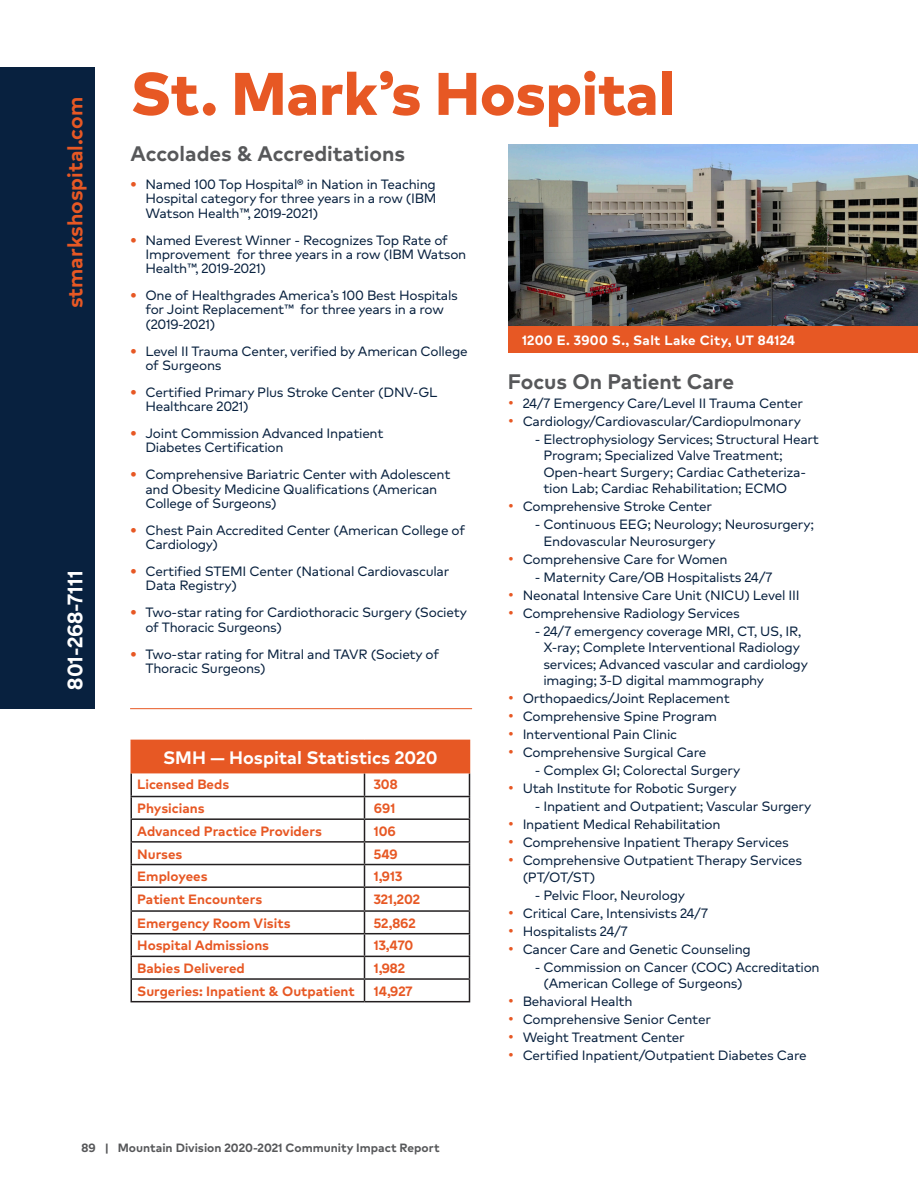
<style>
.page{position:relative;width:918px;height:1188px;background:#fff}
.page>*{position:absolute;margin:0;border:0;box-sizing:border-box;transform-origin:0 0}
.H2_Navy{font:800 60px "Markfor HCA";color:#e75824}
.H4_Navy{font:700 21px "Markfor HCA";color:#57585a}
.t1{font:700 21px "Markfor HCA";color:#e75824}
.t2{font:700 21px "Markfor HCA";color:#fff}
.t3{font:700 18px "Markfor HCA";color:#fff}
.t4{font:13.5px/14.2px "Markfor HCA";letter-spacing:-.02em;color:#08213f}
.t5{font:700 13.5px "Markfor HCA";color:#e75824}
.t6{font:700 13.5px "Markfor HCA";letter-spacing:.025em;color:#fff}
.t7{font:700 12px "Markfor HCA";color:#57585a}
.s1{font-weight:800;color:#e75824}
.s2{font-size:15px;color:#e75824}
</style>
<div class="page">
<img style="left:508px;top:145px;width:410px;height:181px">
<div style="left:0;top:68px;width:94px;height:641px;background:#08213f"></div>
<div style="left:131px;top:740px;width:339px;height:33px;background:#e75824"></div>
<hr style="left:130px;top:773px;width:2px;height:23px;background:#231f20">
<hr style="left:130px;top:796px;width:234px;height:1px;background:#231f20">
<hr style="left:130px;top:797px;width:2px;height:21px;background:#231f20">
<hr style="left:364px;top:796px;width:106px;height:1px;background:#231f20">
<hr style="left:130px;top:818px;width:234px;height:2px;background:#231f20">
<hr style="left:130px;top:820px;width:2px;height:21px;background:#231f20">
<hr style="left:364px;top:818px;width:106px;height:2px;background:#231f20">
<hr style="left:130px;top:841px;width:234px;height:2px;background:#231f20">
<hr style="left:130px;top:843px;width:2px;height:21px;background:#231f20">
<hr style="left:364px;top:841px;width:106px;height:2px;background:#231f20">
<hr style="left:130px;top:864px;width:234px;height:1px;background:#231f20">
<hr style="left:130px;top:865px;width:2px;height:21px;background:#231f20">
<hr style="left:364px;top:864px;width:106px;height:1px;background:#231f20">
<hr style="left:130px;top:886px;width:234px;height:2px;background:#231f20">
<hr style="left:130px;top:888px;width:2px;height:22px;background:#231f20">
<hr style="left:364px;top:886px;width:106px;height:2px;background:#231f20">
<hr style="left:130px;top:910px;width:234px;height:2px;background:#231f20">
<hr style="left:130px;top:912px;width:2px;height:21px;background:#231f20">
<hr style="left:364px;top:910px;width:106px;height:2px;background:#231f20">
<hr style="left:130px;top:933px;width:234px;height:1px;background:#231f20">
<hr style="left:130px;top:934px;width:2px;height:22px;background:#231f20">
<hr style="left:364px;top:933px;width:106px;height:1px;background:#231f20">
<hr style="left:130px;top:956px;width:234px;height:1px;background:#231f20">
<hr style="left:130px;top:957px;width:2px;height:21px;background:#231f20">
<hr style="left:364px;top:956px;width:106px;height:1px;background:#231f20">
<hr style="left:130px;top:978px;width:234px;height:2px;background:#231f20">
<hr style="left:130px;top:980px;width:2px;height:21px;background:#231f20">
<hr style="left:364px;top:978px;width:106px;height:2px;background:#231f20">
<svg style="left:364px;top:773px;width:1px;height:228px"></svg>
<svg style="left:469px;top:773px;width:1px;height:228px"></svg>
<hr style="left:130px;top:1001px;width:234px;height:1px;background:#231f20">
<hr style="left:364px;top:1001px;width:106px;height:1px;background:#231f20">
<hr style="left:130px;top:740px;width:234px;height:1px;background:#e75824">
<hr style="left:130px;top:741px;width:2px;height:31px;background:#e75824">
<hr style="left:130px;top:772px;width:234px;height:1px;background:#e75824">
<hr style="left:130px;top:708px;width:342px;height:1px;background:#e75824">
<div style="left:508px;top:326px;width:410px;height:26px;background:#e75824"></div>
<p class="t1" style="left:59px;top:308px;width:213px;rotate:-90deg">stmarkshospital.com</p>
<p class="t2" style="left:59px;top:690px;width:120px;rotate:-90deg">801-268-7111</p>
<p class="H2_Navy" style="left:130px;top:47px;width:546px">St. Mark’s Hospital</p>
<p class="H4_Navy" style="left:130px;top:138px;width:276px">Accolades &amp; Accreditations</p>
<p class="t4" style="left:146px;top:177px;width:293px;text-align:justify;text-indent:-15px"><span class="s1">•</span> Named 100 Top Hospital® in Nation in Teaching Hospital category for three years in a row (IBM Watson Health™, 2019-2021)</p>
<p class="t4" style="left:146px;top:233px;width:322px;text-indent:-15px"><span class="s1">•</span> Named Everest Winner - Recognizes Top Rate of<br>Improvement for three years in a row (IBM Watson<br>Health™, 2019-2021)</p>
<p class="t4" style="left:146px;top:288px;width:314px;text-indent:-15px"><span class="s1">•</span> One of Healthgrades America’s 100 Best Hospitals for Joint Replacement™ for three years in a row (2019-2021)</p>
<p class="t4" style="left:146px;top:344px;width:324px;text-indent:-15px"><span class="s1">•</span> Level II Trauma Center, verified by American College of Surgeons</p>
<p class="t4" style="left:146px;top:385px;width:293px;text-indent:-15px"><span class="s1">•</span> Certified Primary Plus Stroke Center (DNV-GL<br>Healthcare 2021)</p>
<p class="t4" style="left:146px;top:426px;width:240px;text-indent:-15px"><span class="s1">•</span> Joint Commission Advanced Inpatient<br>Diabetes Certification</p>
<p class="t4" style="left:146px;top:468px;width:306px;text-indent:-15px"><span class="s1">•</span> Comprehensive Bariatric Center with Adolescent and Obesity Medicine Qualifications (American<br>College of Surgeons)</p>
<p class="t4" style="left:146px;top:523px;width:321px;text-indent:-15px"><span class="s1">•</span> Chest Pain Accredited Center (American College of<br>Cardiology)</p>
<p class="t4" style="left:146px;top:564px;width:305px;text-indent:-15px"><span class="s1">•</span> Certified STEMI Center (National Cardiovascular<br>Data Registry)</p>
<p class="t4" style="left:146px;top:606px;width:323px;text-indent:-15px"><span class="s1">•</span> Two-star rating for Cardiothoracic Surgery (Society of Thoracic Surgeons)</p>
<p class="t4" style="left:146px;top:647px;width:295px;text-indent:-15px"><span class="s1">•</span> Two-star rating for Mitral and TAVR (Society of<br>Thoracic Surgeons)</p>
<p class="t3" style="left:163px;top:743px;width:276px">SMH — Hospital Statistics 2020</p>
<p class="t5" style="left:137px;top:774px;width:94px">Licensed Beds</p>
<p class="t5" style="left:374px;top:774px;width:25px">308</p>
<p class="t5" style="left:137px;top:798px;width:69px">Physicians</p>
<p class="t5" style="left:374px;top:798px;width:23px">691</p>
<p class="t5" style="left:137px;top:821px;width:186px">Advanced Practice Providers</p>
<p class="t5" style="left:374px;top:821px;width:23px">106</p>
<p class="t5" style="left:137px;top:843px;width:47px">Nurses</p>
<p class="t5" style="left:374px;top:843px;width:25px">549</p>
<p class="t5" style="left:137px;top:866px;width:72px">Employees</p>
<p class="t5" style="left:374px;top:866px;width:30px">1,913</p>
<p class="t5" style="left:137px;top:889px;width:126px">Patient Encounters</p>
<p class="t5" style="left:374px;top:889px;width:48px">321,202</p>
<p class="t5" style="left:137px;top:913px;width:155px">Emergency Room Visits</p>
<p class="t5" style="left:374px;top:913px;width:43px">52,862</p>
<p class="t5" style="left:137px;top:935px;width:133px">Hospital Admissions</p>
<p class="t5" style="left:374px;top:935px;width:41px">13,470</p>
<p class="t5" style="left:137px;top:958px;width:109px">Babies Delivered</p>
<p class="t5" style="left:374px;top:958px;width:33px">1,982</p>
<p class="t5" style="left:137px;top:981px;width:219px">Surgeries: Inpatient &amp; Outpatient</p>
<p class="t5" style="left:374px;top:981px;width:40px">14,927</p>
<p class="t6" style="left:522px;top:330px;width:275px">1200 E. 3900 S., Salt Lake City, UT 84124</p>
<p class="H4_Navy" style="left:508px;top:366px;width:228px">Focus On Patient Care</p>
<p class="t4" style="left:508px;top:396px;width:297px"><span class="s2">•</span> 24/7 Emergency Care/Level II Trauma Center</p>
<p class="t4" style="left:508px;top:414px;width:295px"><span class="s2">•</span> Cardiology/Cardiovascular/Cardiopulmonary</p>
<p class="t4" style="left:543px;top:431px;width:277px;line-height:16.5px;text-indent:-9px">- Electrophysiology Services; Structural Heart Program; Specialized Valve Treatment; Open-heart Surgery; Cardiac Catheteriza&shy;tion Lab; Cardiac Rehabilitation; ECMO</p>
<p class="t4" style="left:508px;top:500px;width:206px"><span class="s2">•</span> Comprehensive Stroke Center</p>
<p class="t4" style="left:543px;top:516px;width:272px;line-height:16.5px;text-indent:-9px">- Continuous EEG; Neurology; Neurosurgery;<br>Endovascular Neurosurgery</p>
<p class="t4" style="left:508px;top:552px;width:221px"><span class="s2">•</span> Comprehensive Care for Women</p>
<p class="t4" style="left:535px;top:570px;width:239px">- Maternity Care/OB Hospitalists 24/7</p>
<p class="t4" style="left:508px;top:588px;width:294px"><span class="s2">•</span> Neonatal Intensive Care Unit (NICU) Level III</p>
<p class="t4" style="left:508px;top:606px;width:234px"><span class="s2">•</span> Comprehensive Radiology Services</p>
<p class="t4" style="left:543px;top:623px;width:266px;line-height:16.5px;text-indent:-9px">- 24/7 emergency coverage MRI, CT, US, IR, X-ray; Complete Interventional Radiology services; Advanced vascular and cardiology imaging; 3-D digital mammography</p>
<p class="t4" style="left:508px;top:692px;width:224px"><span class="s2">•</span> Orthopaedics/Joint Replacement</p>
<p class="t4" style="left:508px;top:710px;width:211px"><span class="s2">•</span> Comprehensive Spine Program</p>
<p class="t4" style="left:508px;top:728px;width:171px"><span class="s2">•</span> Interventional Pain Clinic</p>
<p class="t4" style="left:508px;top:746px;width:200px"><span class="s2">•</span> Comprehensive Surgical Care</p>
<p class="t4" style="left:535px;top:764px;width:207px">- Complex GI; Colorectal Surgery</p>
<p class="t4" style="left:508px;top:782px;width:231px"><span class="s2">•</span> Utah Institute for Robotic Surgery</p>
<p class="t4" style="left:535px;top:800px;width:278px">- Inpatient and Outpatient; Vascular Surgery</p>
<p class="t4" style="left:508px;top:818px;width:214px"><span class="s2">•</span> Inpatient Medical Rehabilitation</p>
<p class="t4" style="left:508px;top:836px;width:283px"><span class="s2">•</span> Comprehensive Inpatient Therapy Services</p>
<p class="t4" style="left:523px;top:852px;width:281px;line-height:16.5px;text-indent:-15px"><span class="s2">•</span> Comprehensive Outpatient Therapy Services (PT/OT/ST)</p>
<p class="t4" style="left:535px;top:888px;width:152px">- Pelvic Floor, Neurology</p>
<p class="t4" style="left:508px;top:906px;width:202px"><span class="s2">•</span> Critical Care, Intensivists 24/7</p>
<p class="t4" style="left:508px;top:924px;width:122px"><span class="s2">•</span> Hospitalists 24/7</p>
<p class="t4" style="left:508px;top:942px;width:245px"><span class="s2">•</span> Cancer Care and Genetic Counseling</p>
<p class="t4" style="left:543px;top:959px;width:278px;line-height:16.5px;text-indent:-9px">- Commission on Cancer (COC) Accreditation (American College of Surgeons)</p>
<p class="t4" style="left:508px;top:995px;width:126px"><span class="s2">•</span> Behavioral Health</p>
<p class="t4" style="left:508px;top:1013px;width:205px"><span class="s2">•</span> Comprehensive Senior Center</p>
<p class="t4" style="left:508px;top:1031px;width:179px"><span class="s2">•</span> Weight Treatment Center</p>
<p class="t4" style="left:508px;top:1049px;width:301px"><span class="s2">•</span> Certified Inpatient/Outpatient Diabetes Care</p>
<p class="t7" style="left:82px;top:1138px;width:360px">89 | Mountain Division 2020-2021 Community Impact Report</p>
</div>
